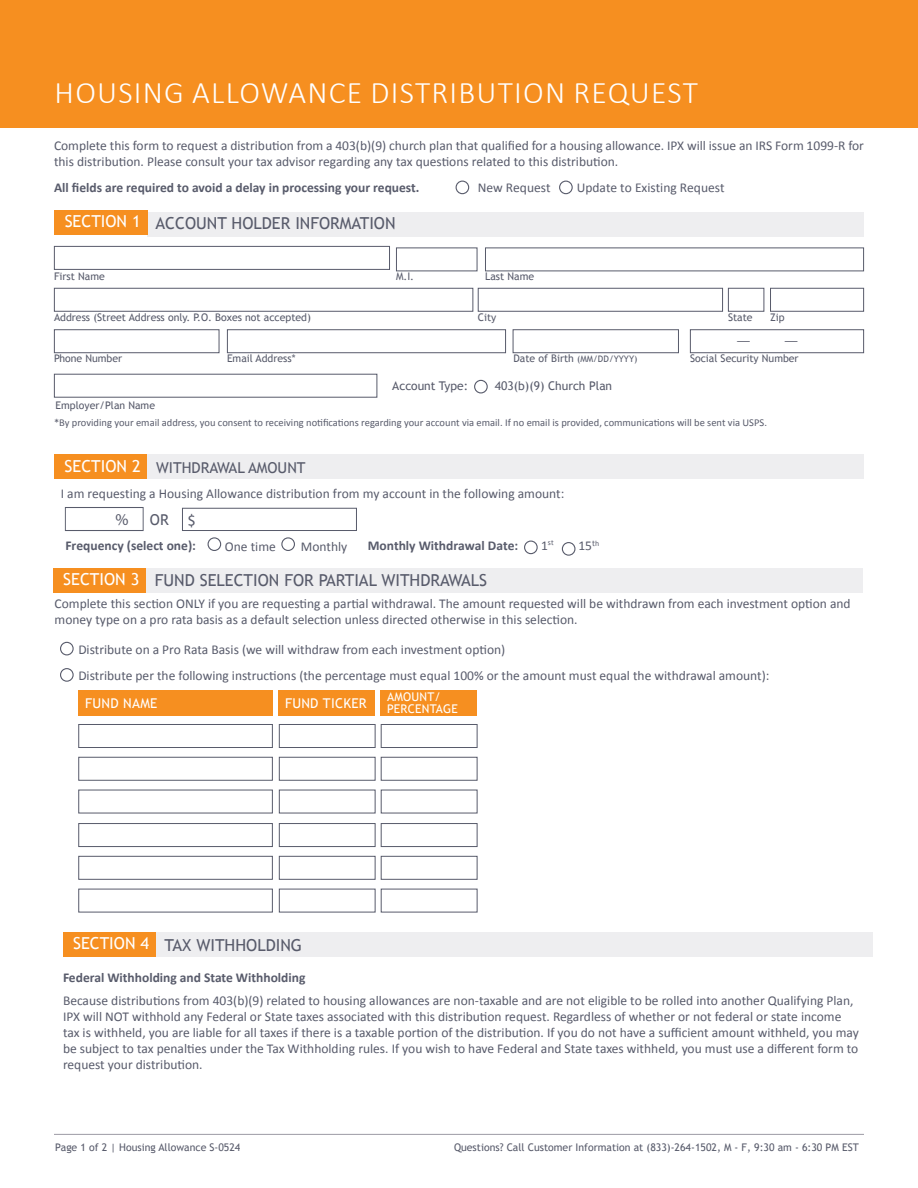
<style>
.page{position:relative;width:918px;height:1188px;background:#fff}
.page>*{position:absolute;margin:0;border:0;box-sizing:border-box;transform-origin:0 0}
.t1{font:300 31.5px "Calibri";letter-spacing:.04em;color:#fff}
.t2{font:16.5px "Trebuchet MS";color:#585b6b}
.t3{font:16.5px "Trebuchet MS";color:#fff}
.t4{font:16.5px "Myriad Pro";color:#585b6b}
.t5{font:15px "Trebuchet MS";color:#585b6b}
.t6{font:13.5px/16.2px "Calibri";color:#585b6b}
.t7{font:700 13.5px "Calibri";color:#585b6b}
.t8{font:13.5px "Trebuchet MS";letter-spacing:.02em;color:#fff}
.t9{font:13.5px "Myriad Pro";color:#585b6b}
.t10{font:12px "Trebuchet MS";color:#585b6b}
.t11{font:12px "Trebuchet MS";letter-spacing:.02em;color:#fff}
.t12{font:10.5px "Trebuchet MS";color:#585b6b}
.t13{font:10.5px "Calibri";color:#585b6b}
.t14{font:9px "Trebuchet MS";color:#585b6b}
.t15{font:8.85px "Calibri";color:#585b6b}
.t16{font:7.8px "Calibri";color:#585b6b}
.s1{font-size:10.5px}
.s2{font-size:16.5px;color:#fff}
.s3{font-family:"Myriad Pro";font-size:16.5px}
.s4{font-size:7.8px}
.s5{font-size:13.5px}
</style>
<div class="page">
<div style="left:147px;top:212px;width:717px;height:24px;background:#eeeef0"></div>
<div style="left:54px;top:374px;width:323px;height:24px;background:#fff;border:1px solid #585b6b"></div>
<div style="left:54px;top:288px;width:419px;height:24px;background:#fff;border:1px solid #585b6b"></div>
<div style="left:478px;top:288px;width:245px;height:24px;background:#fff;border:1px solid #585b6b"></div>
<div style="left:728px;top:288px;width:36px;height:24px;background:#fff;border:1px solid #585b6b"></div>
<div style="left:770px;top:288px;width:94px;height:24px;background:#fff;border:1px solid #585b6b"></div>
<div style="left:54px;top:329px;width:165px;height:24px;background:#fff;border:1px solid #585b6b"></div>
<div style="left:227px;top:329px;width:279px;height:24px;background:#fff;border:1px solid #585b6b"></div>
<div style="left:54px;top:210px;width:94px;height:25px;background:#f68f20"></div>
<div style="left:513px;top:329px;width:166px;height:24px;border:1px solid #585b6b"></div>
<div style="left:690px;top:329px;width:174px;height:24px;border:1px solid #585b6b"></div>
<div style="left:474px;top:380px;width:14px;height:13px;border:1px solid #585b6b;border-radius:50%"></div>
<div style="left:0;top:0;width:918px;height:127px;background:#f68f20"></div>
<div style="left:54px;top:246px;width:336px;height:24px;background:#fff;border:1px solid #585b6b"></div>
<hr style="left:54px;top:1134px;width:810px;height:1px;background:#9c9aa5">
<div style="left:147px;top:455px;width:717px;height:24px;background:#eeeef0"></div>
<div style="left:54px;top:455px;width:93px;height:24px;background:#f68f20"></div>
<div style="left:182px;top:508px;width:175px;height:23px;border:1px solid #585b6b"></div>
<div style="left:65px;top:507px;width:79px;height:24px;border:1px solid #585b6b"></div>
<div style="left:146px;top:568px;width:717px;height:24px;background:#eeeef0"></div>
<div style="left:53px;top:568px;width:93px;height:24px;background:#f68f20"></div>
<div style="left:60px;top:642px;width:14px;height:13px;border:1px solid #585b6b;border-radius:50%"></div>
<div style="left:60px;top:668px;width:14px;height:14px;border:1px solid #585b6b;border-radius:50%"></div>
<div style="left:78px;top:690px;width:195px;height:26px;background:#f68f20"></div>
<div style="left:278px;top:690px;width:97px;height:26px;background:#f68f20"></div>
<div style="left:78px;top:724px;width:195px;height:24px;border:1px solid #585b6b"></div>
<div style="left:279px;top:724px;width:97px;height:24px;border:1px solid #585b6b"></div>
<div style="left:78px;top:757px;width:195px;height:24px;border:1px solid #585b6b"></div>
<div style="left:279px;top:757px;width:97px;height:24px;border:1px solid #585b6b"></div>
<div style="left:380px;top:690px;width:97px;height:26px;background:#f68f20"></div>
<div style="left:381px;top:724px;width:96px;height:24px;border:1px solid #585b6b"></div>
<div style="left:381px;top:757px;width:96px;height:24px;border:1px solid #585b6b"></div>
<div style="left:78px;top:823px;width:195px;height:24px;border:1px solid #585b6b"></div>
<div style="left:279px;top:823px;width:97px;height:24px;border:1px solid #585b6b"></div>
<div style="left:78px;top:856px;width:195px;height:24px;border:1px solid #585b6b"></div>
<div style="left:279px;top:856px;width:97px;height:24px;border:1px solid #585b6b"></div>
<div style="left:381px;top:823px;width:96px;height:24px;border:1px solid #585b6b"></div>
<div style="left:381px;top:856px;width:96px;height:24px;border:1px solid #585b6b"></div>
<div style="left:156px;top:933px;width:717px;height:24px;background:#eeeef0"></div>
<div style="left:63px;top:933px;width:93px;height:24px;background:#f68f20"></div>
<div style="left:208px;top:537px;width:13px;height:14px;border:1px solid #585b6b;border-radius:50%"></div>
<div style="left:281px;top:537px;width:14px;height:14px;border:1px solid #585b6b;border-radius:50%"></div>
<div style="left:524px;top:541px;width:14px;height:13px;border:1px solid #585b6b;border-radius:50%"></div>
<div style="left:562px;top:542px;width:14px;height:14px;border:1px solid #585b6b;border-radius:50%"></div>
<div style="left:456px;top:181px;width:13px;height:13px;border:1px solid #585b6b;border-radius:50%"></div>
<div style="left:559px;top:181px;width:14px;height:13px;border:1px solid #585b6b;border-radius:50%"></div>
<p class="t1" style="left:55px;top:73px;width:645px">HOUSING ALLOWANCE DISTRIBUTION REQUEST</p>
<p class="t6" style="left:54px;top:138px;width:812px">Complete this form to request a distribution from a 403(b)(9) church plan that qualified for a housing allowance. IPX will issue an IRS Form 1099-R for this distribution. Please consult your tax advisor regarding any tax questions related to this distribution.</p>
<p class="t7" style="left:54px;top:179px;width:367px">All fields are required to avoid a delay in processing your request.</p>
<p class="t3" style="left:65px;top:212px;width:78px">SECTION 1</p>
<p class="t2" style="left:156px;top:213px;width:242px">ACCOUNT HOLDER INFORMATION</p>
<p class="t6" style="left:478px;top:179px;width:74px">New Request</p>
<p class="t6" style="left:577px;top:179px;width:149px">Update to Existing Request</p>
<p class="t12" style="left:54px;top:270px;width:52px">First Name</p>
<p class="t12" style="left:396px;top:270px;width:20px">M.I.</p>
<p class="t12" style="left:485px;top:270px;width:51px">Last Name</p>
<p class="t12" style="left:54px;top:311px;width:258px">Address (Street Address only. P.O. Boxes not accepted)</p>
<p class="t12" style="left:478px;top:311px;width:20px">City</p>
<p class="t12" style="left:728px;top:311px;width:26px">State</p>
<p class="t12" style="left:770px;top:311px;width:16px">Zip</p>
<p class="t12" style="left:54px;top:353px;width:70px">Phone Number</p>
<p class="t12" style="left:227px;top:353px;width:70px">Email Address*</p>
<p class="t14" style="left:513px;top:354px;width:126px"><span class="s1">Date of Birth</span> (MM/DD/YYYY)</p>
<p class="t12" style="left:690px;top:353px;width:110px">Social Security Number</p>
<p class="t9" style="left:737px;top:332px;width:15px">—</p>
<p class="t9" style="left:785px;top:332px;width:15px">—</p>
<p class="t12" style="left:56px;top:399px;width:101px">Employer/Plan Name</p>
<p class="t10" style="left:392px;top:379px;width:77px">Account Type:</p>
<p class="t10" style="left:495px;top:379px;width:119px">403(b)(9) Church Plan</p>
<p class="t13" style="left:54px;top:416px;width:714px">*By providing your email address, you consent to receiving notifications regarding your account via email. If no email is provided, communications will be sent via USPS.</p>
<p class="t5" style="left:65px;top:459px;width:243px"><span class="s2">SECTION 2</span> WITHDRAWAL AMOUNT</p>
<p class="t6" style="left:61px;top:485px;width:505px">I am requesting a Housing Allowance distribution from my account in the following amount:</p>
<p class="t4" style="left:115px;top:509px;width:15px">%</p>
<p class="t5" style="left:150px;top:511px;width:47px">OR <span class="s3">$</span></p>
<p class="t7" style="left:65px;top:537px;width:132px">Frequency (select one):</p>
<p class="t6" style="left:225px;top:538px;width:52px">One time</p>
<p class="t6" style="left:578px;top:538px;width:15px">15</p>
<p class="t6" style="left:301px;top:538px;width:48px">Monthly</p>
<p class="t15" style="left:592px;top:537px;width:9px">t<span class="s4">h</span></p>
<p class="t7" style="left:368px;top:537px;width:152px">Monthly Withdrawal Date:</p>
<p class="t16" style="left:541px;top:538px;width:14px"><span class="s5">1</span>st</p>
<p class="t3" style="left:63px;top:569px;width:78px">SECTION 3</p>
<p class="t2" style="left:155px;top:571px;width:334px">FUND SELECTION FOR PARTIAL WITHDRAWALS</p>
<p class="t6" style="left:55px;top:595px;width:798px">Complete this section ONLY if you are requesting a partial withdrawal. The amount requested will be withdrawn from each investment option and money type on a pro rata basis as a default selection unless directed otherwise in this selection.</p>
<p class="t6" style="left:78px;top:641px;width:428px">Distribute on a Pro Rata Basis (we will withdraw from each investment option)</p>
<p class="t6" style="left:78px;top:667px;width:693px">Distribute per the following instructions (the percentage must equal 100% or the amount must equal the withdrawal amount):</p>
<p class="t8" style="left:85px;top:695px;width:74px">FUND NAME</p>
<p class="t8" style="left:285px;top:695px;width:83px">FUND TICKER</p>
<p class="t11" style="left:387px;top:690px;width:55px">AMOUNT/</p>
<p class="t11" style="left:387px;top:702px;width:72px">PERCENTAGE</p>
<p class="t3" style="left:73px;top:934px;width:78px">SECTION 4</p>
<p class="t2" style="left:165px;top:935px;width:139px">TAX WITHHOLDING</p>
<p class="t7" style="left:63px;top:969px;width:244px">Federal Withholding and State Withholding</p>
<p class="t6" style="left:63px;top:992px;width:797px">Because distributions from 403(b)(9) related to housing allowances are non-taxable and are not eligible to be rolled into another Qualifying Plan, IPX will NOT withhold any Federal or State taxes associated with this distribution request. Regardless of whether or not federal or state income tax is withheld, you are liable for all taxes if there is a taxable portion of the distribution. If you do not have a sufficient amount withheld, you may be subject to tax penalties under the Tax Withholding rules. If you wish to have Federal and State taxes withheld, you must use a different form to request your distribution.</p>
<p class="t12" style="left:55px;top:1141px;width:187px">Page 1 of 2 | Housing Allowance S-0524</p>
<p class="t12" style="left:454px;top:1141px;width:406px">Questions? Call Customer Information at (833)-264-1502, M - F, 9:30 am - 6:30 PM EST</p>
</div>
